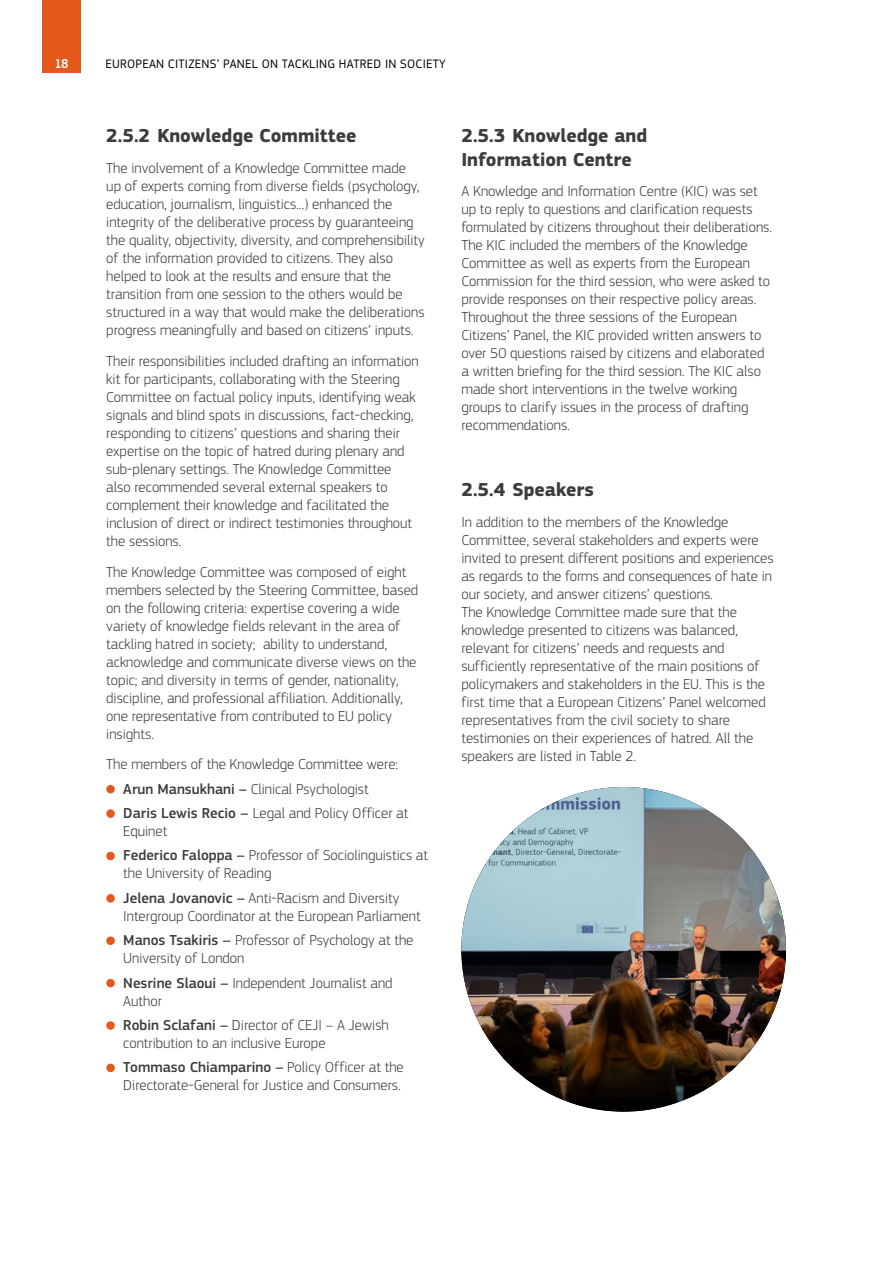
<style>
.page{position:relative;width:893px;height:1263px;background:#fff}
.page>*{position:absolute;margin:0;border:0;box-sizing:border-box;transform-origin:0 0}
.Heading_3__H3__numbering{font:700 19.5px/23.4px "EC Square Sans Pro";color:#3c3c3b}
.Body_text__P{font:300 15px/18px "EC Square Sans Pro";color:#3c3c3b}
.t1{font:500 13.5px "EC Square Sans Cond Pro";color:#fff}
.t2{font:12.75px "EC Square Sans Pro";letter-spacing:.02em;color:#000}
.s1{font-weight:500}
</style>
<div class="page">
<div style="left:43px;top:0;width:38px;height:72px;background:#e4581b"></div>
<div style="left:106px;top:785px;width:9px;height:8px;background:#e4581b;border-radius:50%"></div>
<div style="left:106px;top:809px;width:9px;height:9px;background:#e4581b;border-radius:50%"></div>
<div style="left:106px;top:852px;width:9px;height:8px;background:#e4581b;border-radius:50%"></div>
<div style="left:106px;top:894px;width:9px;height:9px;background:#e4581b;border-radius:50%"></div>
<div style="left:106px;top:936px;width:9px;height:9px;background:#e4581b;border-radius:50%"></div>
<div style="left:106px;top:979px;width:9px;height:8px;background:#e4581b;border-radius:50%"></div>
<div style="left:106px;top:1021px;width:9px;height:9px;background:#e4581b;border-radius:50%"></div>
<div style="left:106px;top:1064px;width:9px;height:8px;background:#e4581b;border-radius:50%"></div>
<img style="left:461px;top:787px;width:325px;height:324px;border-radius:162px">
<p class="t1" style="left:55px;top:56px;width:15px">18</p>
<p class="t2" style="left:105px;top:56px;width:342px">EUROPEAN CITIZENS’ PANEL ON TACKLING HATRED IN SOCIETY</p>
<h3 class="Heading_3__H3__numbering" style="left:106px;top:125px;width:252px">2.5.2 Knowledge Committee</h3>
<p class="Body_text__P" style="left:106px;top:159px;width:320px">The involvement of a Knowledge Committee made<br>up of experts coming from diverse fields (psychology, education, journalism, linguistics...) enhanced the integrity of the deliberative process by guaranteeing the quality, objectivity, diversity, and comprehensibility of the information provided to citizens. They also helped to look at the results and ensure that the transition from one session to the others would be structured in a way that would make the deliberations progress meaningfully and based on citizens’ inputs.</p>
<p class="Body_text__P" style="left:106px;top:352px;width:314px">Their responsibilities included drafting an information kit for participants, collaborating with the Steering Committee on factual policy inputs, identifying weak signals and blind spots in discussions, fact-checking, responding to citizens’ questions and sharing their expertise on the topic of hatred during plenary and sub-plenary settings. The Knowledge Committee also recommended several external speakers to complement their knowledge and facilitated the inclusion of direct or indirect testimonies throughout the sessions.</p>
<p class="Body_text__P" style="left:106px;top:562px;width:313px">The Knowledge Committee was composed of eight members selected by the Steering Committee, based on the following criteria: expertise covering a wide variety of knowledge fields relevant in the area of tackling hatred in society; ability to understand, acknowledge and communicate diverse views on the topic; and diversity in terms of gender, nationality, discipline, and professional affiliation. Additionally, one representative from contributed to EU policy insights.</p>
<p class="Body_text__P" style="left:106px;top:755px;width:293px">The members of the Knowledge Committee were:</p>
<p class="Body_text__P" style="left:111px;top:780px;width:260px">• <span class="s1">Arun Mansukhani –</span> Clinical Psychologist</p>
<p class="Body_text__P" style="left:123px;top:804px;width:287px;text-indent:-13px">• <span class="s1">Daris Lewis Recio –</span> Legal and Policy Officer at<br>Equinet</p>
<p class="Body_text__P" style="left:123px;top:846px;width:306px;text-indent:-13px">• <span class="s1">Federico Faloppa –</span> Professor of Sociolinguistics at the University of Reading</p>
<p class="Body_text__P" style="left:123px;top:889px;width:299px;text-indent:-13px">• <span class="s1">Jelena Jovanovic –</span> Anti-Racism and Diversity<br>Intergroup Coordinator at the European Parliament</p>
<p class="Body_text__P" style="left:123px;top:931px;width:292px;text-indent:-13px">• <span class="s1">Manos Tsakiris –</span> Professor of Psychology at the<br>University of London</p>
<p class="Body_text__P" style="left:123px;top:973px;width:271px;text-indent:-13px">• <span class="s1">Nesrine Slaoui –</span> Independent Journalist and<br>Author</p>
<p class="Body_text__P" style="left:123px;top:1016px;width:267px;text-indent:-13px">• <span class="s1">Robin Sclafani –</span> Director of CEJI – A Jewish contribution to an inclusive Europe</p>
<p class="Body_text__P" style="left:111px;top:1058px;width:295px;text-align:right">• <span class="s1">Tommaso Chiamparino –</span> Policy Officer at the<br>Directorate-General for Justice and Consumers.</p>
<h3 class="Heading_3__H3__numbering" style="left:461px;top:125px;width:187px">2.5.3 Knowledge and<br>Information Centre</h3>
<p class="Body_text__P" style="left:461px;top:182px;width:312px">A Knowledge and Information Centre (KIC) was set up to reply to questions and clarification requests formulated by citizens throughout their deliberations.<br>The KIC included the members of the Knowledge Committee as well as experts from the European Commission for the third session, who were asked to provide responses on their respective policy areas.<br>Throughout the three sessions of the European Citizens’ Panel, the KIC provided written answers to over 50 questions raised by citizens and elaborated a written briefing for the third session. The KIC also made short interventions in the twelve working groups to clarify issues in the process of drafting recommendations.</p>
<h3 class="Heading_3__H3__numbering" style="left:461px;top:479px;width:134px">2.5.4 Speakers</h3>
<p class="Body_text__P" style="left:461px;top:513px;width:314px">In addition to the members of the Knowledge Committee, several stakeholders and experts were invited to present different positions and experiences as regards to the forms and consequences of hate in our society, and answer citizens’ questions.<br>The Knowledge Committee made sure that the knowledge presented to citizens was balanced, relevant for citizens’ needs and requests and sufficiently representative of the main positions of policymakers and stakeholders in the EU. This is the first time that a European Citizens’ Panel welcomed representatives from the civil society to share testimonies on their experiences of hatred. All the speakers are listed in Table 2.</p>
</div>
